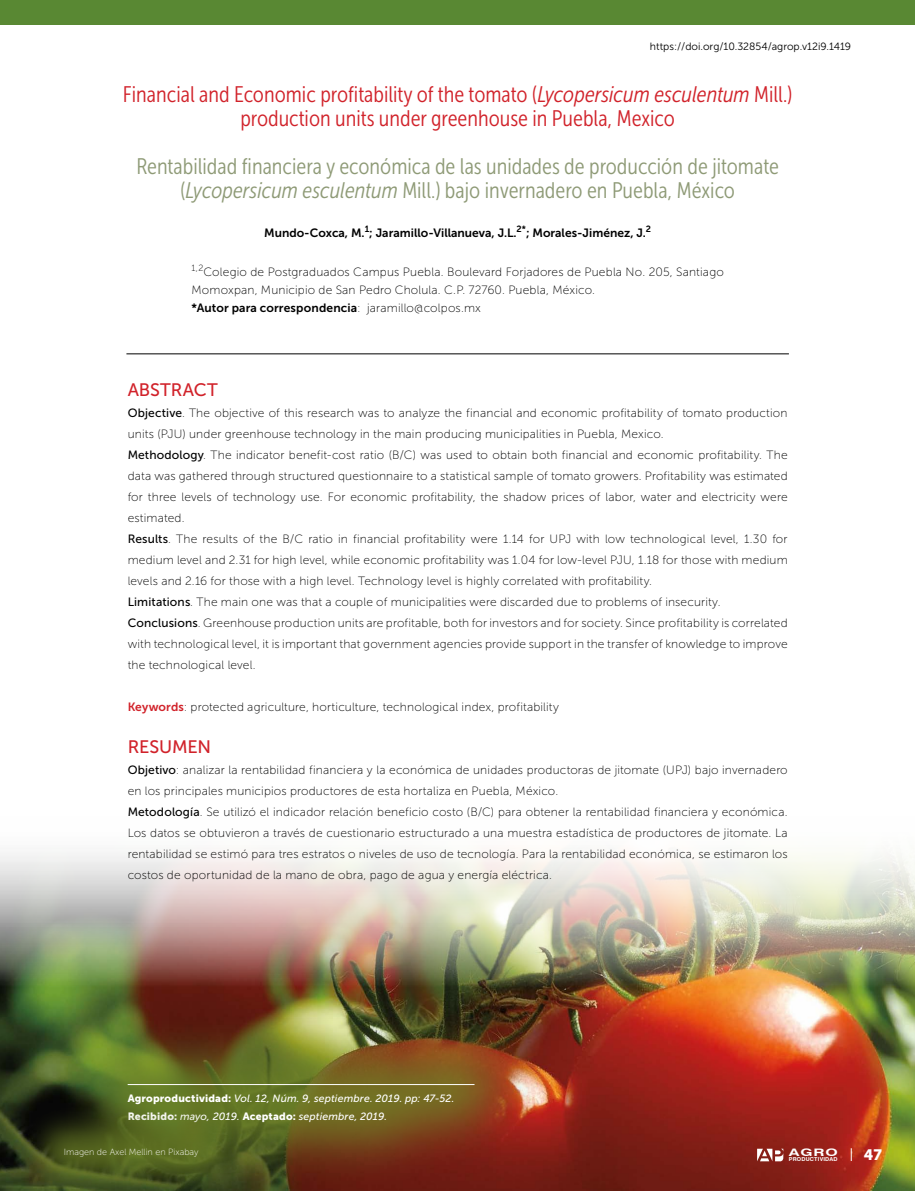
<style>
.page{position:relative;width:915px;height:1191px;background:#fff}
.page>*{position:absolute;margin:0;border:0;box-sizing:border-box;transform-origin:0 0}
.t1{font:22.5px/24px "Museo Sans Cond 300";color:#8e9a76;text-align:center}
.t2{font:22.5px/24px "Museo Sans Cond 300";color:#d1222a;text-align:center}
.t3{font:18px "Museo Sans 500";letter-spacing:-.005em;color:#d1222a}
.t4{font:15px "Museo Sans 900";color:#fff}
.t5{font:12px/21px "Museo Sans 100";letter-spacing:.015em;color:#000}
.t6{font:12px "Museo Sans 700";color:#000}
.t7{font:italic 10.5px/18px "Museo Sans 500";letter-spacing:.01em;color:#fff}
.t8{font:10.5px "Museo Sans 300";color:#000}
.t9{font:700 10.35px "Swiss 721 BT";color:#fff;scale:1.52 1}
.t10{font:9px "Museo Sans 100";color:#fff}
.t11{font:9px "Museo Sans 100";color:#000}
.t12{font:700 5.4px "Swiss 721 BT";letter-spacing:.03em;color:#fff}
.s1{font-style:italic}
.s2{font-family:"Museo Sans 100"}
.s3{font-family:"Museo Sans 500"}
.s4{font-family:"Museo Sans 700";color:#d1222a}
.s5{font-family:"Museo Sans 900";font-style:normal}
</style>
<div class="page">
<img style="left:0;top:853px;width:914px;height:338px">
<div style="left:0;top:0;width:914px;height:24px;background:#598833"></div>
<div style="left:60px;top:1016px;width:480px;height:172px;background:#6f8427;opacity:.85"></div>
<hr style="left:128px;top:1084px;width:346px;height:1px;background:#fff">
<div style="left:20px;top:1103px;width:222px;height:88px;background:#6f8427;opacity:.75"></div>
<svg style="left:756px;top:1148px;width:27px;height:13px"></svg>
<svg style="left:850px;top:1148px;width:1px;height:13px"></svg>
<hr style="left:126px;top:353px;width:662px;height:1px;background:#000">
<p class="t8" style="left:649px;top:41px;width:203px">https://doi.org/10.32854/agrop.v12i9.1419</p>
<h1 class="t2" style="left:123px;top:82px;width:670px">Financial and Economic profitability of the tomato (<span class="s1">Lycopersicum esculentum</span> Mill.) production units under greenhouse in Puebla, Mexico</h1>
<h1 class="t1" style="left:136px;top:154px;width:644px">Rentabilidad financiera y económica de las unidades de producción de jitomate (<span class="s1">Lycopersicum esculentum</span> Mill.) bajo invernadero en Puebla, México</h1>
<p class="t6" style="left:264px;top:226px;width:388px">Mundo-Coxca, M.<sup>1</sup>; Jaramillo-Villanueva, J.L.<sup>2*</sup>; Morales-Jiménez, J.<sup>2</sup></p>
<p class="t11" style="left:191px;top:263px;width:13px">1,2</p>
<p class="t5" style="left:191px;top:263px;width:533px;line-height:18px;text-indent:12px">Colegio de Postgraduados Campus Puebla. Boulevard Forjadores de Puebla No. 205, Santiago<br>Momoxpan, Municipio de San Pedro Cholula. C.P. 72760. Puebla, México.</p>
<p class="t6" style="left:191px;top:301px;width:291px">*Autor para correspondencia<span class="s2">: jaramillo@colpos.mx</span></p>
<h2 class="t3" style="left:128px;top:380px;width:92px">ABSTRACT</h2>
<p class="t5" style="left:128px;top:402px;width:661px"><span class="s3">Objective</span>. The objective of this research was to analyze the financial and economic profitability of tomato production units (PJU) under greenhouse technology in the main producing municipalities in Puebla, Mexico.<br><span class="s3">Methodology</span>. The indicator benefit-cost ratio (B/C) was used to obtain both financial and economic profitability. The data was gathered through structured questionnaire to a statistical sample of tomato growers. Profitability was estimated for three levels of technology use. For economic profitability, the shadow prices of labor, water and electricity were estimated.<br><span class="s3">Results</span>. The results of the B/C ratio in financial profitability were 1.14 for UPJ with low technological level, 1.30 for medium level and 2.31 for high level, while economic profitability was 1.04 for low-level PJU, 1.18 for those with medium levels and 2.16 for those with a high level. Technology level is highly correlated with profitability.<br><span class="s3">Limitations</span>. The main one was that a couple of municipalities were discarded due to problems of insecurity.<br><span class="s3">Conclusions</span>. Greenhouse production units are profitable, both for investors and for society. Since profitability is correlated with technological level, it is important that government agencies provide support in the transfer of knowledge to improve the technological level.</p>
<p class="t5" style="left:128px;top:696px;width:432px"><span class="s4">Keywords</span>: protected agriculture, horticulture, technological index, profitability</p>
<h2 class="t3" style="left:128px;top:737px;width:85px">RESUMEN</h2>
<p class="t5" style="left:128px;top:759px;width:661px"><span class="s3">Objetivo</span>: analizar la rentabilidad financiera y la económica de unidades productoras de jitomate (UPJ) bajo invernadero en los principales municipios productores de esta hortaliza en Puebla, México.<br><span class="s3">Metodología</span>. Se utilizó el indicador relación beneficio costo (B/C) para obtener la rentabilidad financiera y económica.<br>Los datos se obtuvieron a través de cuestionario estructurado a una muestra estadística de productores de jitomate. La rentabilidad se estimó para tres estratos o niveles de uso de tecnología. Para la rentabilidad económica, se estimaron los costos de oportunidad de la mano de obra, pago de agua y energía eléctrica.</p>
<p class="t7" style="left:128px;top:1089px;width:328px"><span class="s5">Agroproductividad:</span> Vol. 12, Núm. 9, septiembre. 2019. pp: 47-52.<br><span class="s5">Recibido:</span> mayo, 2019. <span class="s5">Aceptado:</span> septiembre, 2019.</p>
<p class="t10" style="left:64px;top:1147px;width:136px">Imagen de Axel Mellin en Pixabay</p>
<p class="t9" style="left:788px;top:1145px;width:34px">AGRO</p>
<p class="t12" style="left:788px;top:1155px;width:50px">PRODUCTIVIDAD</p>
<p class="t4" style="left:863px;top:1145px;width:20px">47</p>
</div>
